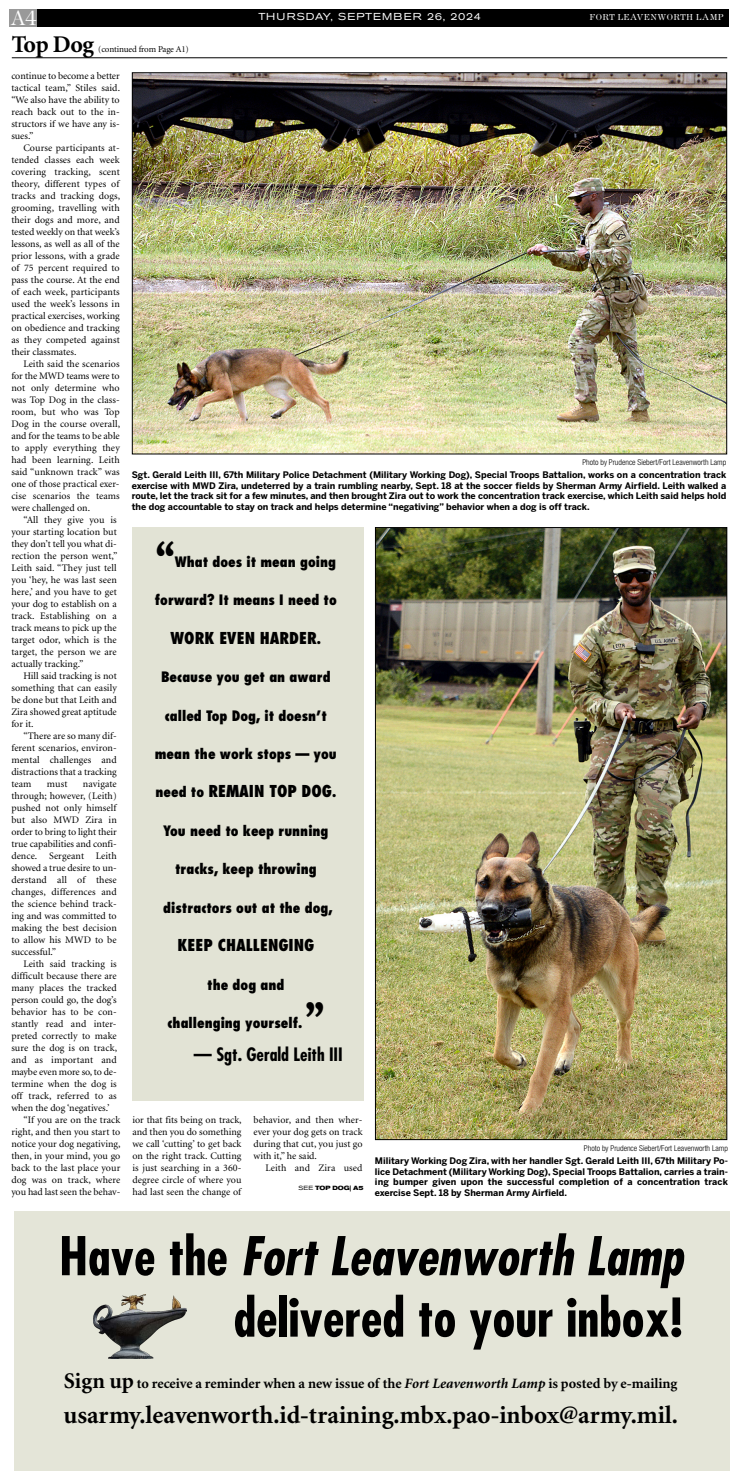
<style>
.page{position:relative;width:738px;height:1476px;background:#fff}
.page>*{position:absolute;margin:0;border:0;box-sizing:border-box;transform-origin:0 0}
.t1{font:700 condensed 52px/61.4px "Futura";color:#000;text-align:right}
.t2{font:35.4px "Acclamation";color:#000}
.t3{font:700 25px "Minion";color:#000}
.t4{font:700 24px "Minion";letter-spacing:-.02em;color:#000}
.t5{font:21px "Modern M216 Lgt";color:#fff;scale:.91 1}
.t6{font:700 condensed 18px "Futura";color:#000}
.t7{font:800 condensed 16px "Futura";color:#000}
.t8{font:700 14.3px "Minion";color:#000}
.t9{font:800 condensed 14px "Futura";color:#000}
.t10{font:10px/12px "Minion";letter-spacing:.005em;color:#000;text-align:justify}
.t11{font:expanded 10px "Akzidenz Grotesk BE";letter-spacing:.095em;color:#fff}
.t12{font:700 9px/10.5px "Benton Sans";color:#000;text-align:justify}
.t13{font:9px "Minion";letter-spacing:-.015em;color:#000}
.t14{font:9px "Modern M216 Lgt";letter-spacing:.05em;color:#fff}
.t15{font:300 condensed 8px "Helvetica Neue";color:#000}
.t16{font:700 expanded 6px "Akzidenz Grotesk BE";color:#000}
.s1{font-size:14px}
.s2{font-style:italic}
.s3{font-size:22.4px}
.s4{font-weight:400}
</style>
<div class="page">
<div style="left:38px;top:9px;width:691px;height:18px;background:#000"></div>
<div style="left:10px;top:9px;width:27px;height:18px;background:#999"></div>
<hr style="left:12px;top:58px;width:715px;height:1px;background:#000">
<div style="left:132px;top:527px;width:232px;height:574px;background:#e2e3d5"></div>
<img style="left:377px;top:529px;width:348px;height:609px">
<div style="left:14px;top:1211px;width:715px;height:259px;background:#e4e5d8"></div>
<img style="left:134px;top:74px;width:591px;height:378px">
<img style="left:93px;top:1294px;width:94px;height:65px">
<h3 class="t5" style="left:11px;top:11px;width:31px">A4</h3>
<p class="t11" style="left:258px;top:13px;width:224px">THURSDAY, SEPTEMBER 26, 2024</p>
<p class="t14" style="left:590px;top:14px;width:136px">FORT LEAVENWORTH LAMP</p>
<h3 class="t4" style="left:12px;top:35px;width:84px">Top Dog</h3>
<p class="t13" style="left:98px;top:45px;width:92px">(continued from Page A1)</p>
<p class="t10" style="left:11px;top:71px;width:110px">continue to become a better tactical team,” Stiles said. “We also have the ability to reach back out to the in&shy;structors if we have any is&shy;sues.”</p>
<p class="t10" style="left:11px;top:143px;width:110px;text-indent:12px">Course participants at&shy;tended classes each week covering tracking, scent theory, different types of tracks and tracking dogs, grooming, travelling with their dogs and more, and tested weekly on that week’s lessons, as well as all of the prior lessons, with a grade of 75 percent required to pass the course. At the end of each week, participants used the week’s lessons in practical exercises, working on obedience and tracking as they competed against their classmates.</p>
<p class="t10" style="left:11px;top:359px;width:110px;text-indent:12px">Leith said the scenarios for the MWD teams were to not only determine who was Top Dog in the class&shy;room, but who was Top Dog in the course overall, and for the teams to be able to apply everything they had been learning. Leith said “unknown track” was one of those practical exer&shy;cise scenarios the teams were challenged on.</p>
<p class="t10" style="left:11px;top:515px;width:108px;text-indent:12px">“All they give you is your starting location but they don’t tell you what di&shy;rection the person went,” Leith said. “They just tell you ‘hey, he was last seen here,’ and you have to get your dog to establish on a track. Establishing on a track means to pick up the target odor, which is the target, the person we are actually tracking.”</p>
<p class="t10" style="left:11px;top:671px;width:107px;text-indent:12px">Hill said tracking is not something that can easily be done but that Leith and Zira showed great aptitude for it.</p>
<p class="t10" style="left:11px;top:731px;width:107px;text-indent:12px">“There are so many dif&shy;ferent scenarios, environ&shy;mental challenges and distractions that a tracking team</p>
<p class="t15" style="left:582px;top:459px;width:145px">Photo by Prudence Siebert/Fort Leavenworth Lamp</p>
<p class="t12" style="left:132px;top:470px;width:596px">Sgt. Gerald Leith III, 67th Military Police Detachment (Military Working Dog), Special Troops Battalion, works on a concentration track exercise with MWD Zira, undeterred by a train rumbling nearby, Sept. 18 at the soccer fields by Sherman Army Airfield. Leith walked a route, let the track sit for a few minutes, and then brought Zira out to work the concentration track exercise, which Leith said helps hold the dog accountable to stay on track and helps determine “negativing” behavior when a dog is off track.</p>
<h2 class="t2" style="left:156px;top:534px;width:21px">“</h2>
<h3 class="t9" style="left:175px;top:556px;width:163px">What does it mean going</h3>
<h3 class="t9" style="left:155px;top:594px;width:183px">forward? It means I need to</h3>
<h3 class="t7" style="left:171px;top:631px;width:152px">WORK EVEN HARDER<span class="s1">.</span></h3>
<h3 class="t9" style="left:161px;top:671px;width:171px">Because you get an award</h3>
<h3 class="t9" style="left:165px;top:709px;width:164px">called Top Dog, it doesn’t</h3>
<h3 class="t9" style="left:155px;top:748px;width:184px">mean the work stops — you</h3>
<h3 class="t7" style="left:155px;top:785px;width:182px"><span class="s1">need to</span> REMAIN TOP DOG<span class="s1">.</span></h3>
<h3 class="t9" style="left:163px;top:825px;width:167px">You need to keep running</h3>
<h3 class="t9" style="left:175px;top:863px;width:143px">tracks, keep throwing</h3>
<h3 class="t9" style="left:163px;top:902px;width:171px">distractors out at the dog,</h3>
<h3 class="t7" style="left:177px;top:938px;width:138px">KEEP CHALLENGING</h3>
<h3 class="t9" style="left:207px;top:978px;width:79px">the dog and</h3>
<h3 class="t9" style="left:168px;top:1017px;width:136px">challenging yourself.</h3>
<p class="t10" style="left:11px;top:779px;width:107px;text-indent:72px">navigate through; however, (Leith) pushed not only himself but also MWD Zira in order to bring to light their true capabilities and confi&shy;dence. Sergeant Leith showed a true desire to un&shy;derstand all of these changes, differences and the science behind track&shy;ing and was committed to making the best decision to allow his MWD to be successful.”</p>
<p class="t10" style="left:23px;top:959px;width:95px">Leith said tracking is</p>
<p class="t10" style="left:11px;top:971px;width:107px">difficult because there are</p>
<p class="t10" style="left:11px;top:983px;width:107px">many places the tracked</p>
<p class="t10" style="left:11px;top:995px;width:107px">person could go, the dog’s</p>
<p class="t10" style="left:11px;top:1007px;width:107px">behavior has to be con-</p>
<p class="t10" style="left:11px;top:1019px;width:107px">stantly read and inter-</p>
<p class="t10" style="left:11px;top:1031px;width:107px">preted correctly to make</p>
<p class="t10" style="left:11px;top:1043px;width:107px">sure the dog is on track,</p>
<p class="t10" style="left:11px;top:1055px;width:107px">and as important and</p>
<p class="t10" style="left:11px;top:1067px;width:107px">maybe even more so, to de-</p>
<p class="t10" style="left:11px;top:1079px;width:107px">termine when the dog is</p>
<p class="t10" style="left:11px;top:1091px;width:107px">off track, referred to as</p>
<p class="t10" style="left:11px;top:1103px;width:100px">when the dog ‘negatives.’</p>
<p class="t10" style="left:23px;top:1115px;width:99px">“If you are on the track</p>
<p class="t10" style="left:11px;top:1127px;width:111px">right, and then you start to</p>
<p class="t10" style="left:11px;top:1139px;width:111px">notice your dog negativing,</p>
<p class="t10" style="left:11px;top:1151px;width:111px">then, in your mind, you go</p>
<p class="t10" style="left:11px;top:1163px;width:111px">back to the last place your</p>
<p class="t10" style="left:11px;top:1175px;width:111px">dog was on track, where</p>
<p class="t10" style="left:11px;top:1187px;width:110px">you had last seen the behav-</p>
<p class="t10" style="left:47px;top:779px;width:22px">must</p>
<h2 class="t2" style="left:305px;top:995px;width:21px">”</h2>
<h3 class="t6" style="left:194px;top:1046px;width:150px">— Sgt. Gerald Leith III</h3>
<p class="t10" style="left:132px;top:1114px;width:111px">ior that fits being on track, and then you do something we call ‘cutting’ to get back on the right track. Cutting is just searching in a 360- degree circle of where you had last seen the change of</p>
<p class="t10" style="left:254px;top:1114px;width:111px">behavior, and then wher&shy;ever your dog gets on track during that cut, you just go with it,” he said.</p>
<p class="t15" style="left:584px;top:1145px;width:145px">Photo by Prudence Siebert/Fort Leavenworth Lamp</p>
<p class="t12" style="left:375px;top:1156px;width:355px">Military Working Dog Zira, with her handler Sgt. Gerald Leith III, 67th Military Po&shy;lice Detachment (Military Working Dog), Special Troops Battalion, carries a train&shy;ing bumper given upon the successful completion of a concentration track exercise Sept. 18 by Sherman Army Airfield.</p>
<h1 class="t1" style="left:59px;top:1230px;width:625px">Have the <span class="s2">Fort Leavenworth Lamp </span>delivered to your inbox!</h1>
<h3 class="t8" style="left:64px;top:1378px;width:615px"><span class="s3">Sign up</span> to receive a reminder when a new issue of the <span class="s2">Fort Leavenworth Lamp</span> is posted by e-mailing</h3>
<h3 class="t3" style="left:63px;top:1406px;width:616px">usarmy.leavenworth.id-training.mbx.pao-inbox@army.mil.</h3>
<p class="t10" style="left:266px;top:1162px;width:99px">Leith and Zira used</p>
<p class="t16" style="left:299px;top:1186px;width:66px"><span class="s4">SEE</span> TOP DOG| A5</p>
</div>
